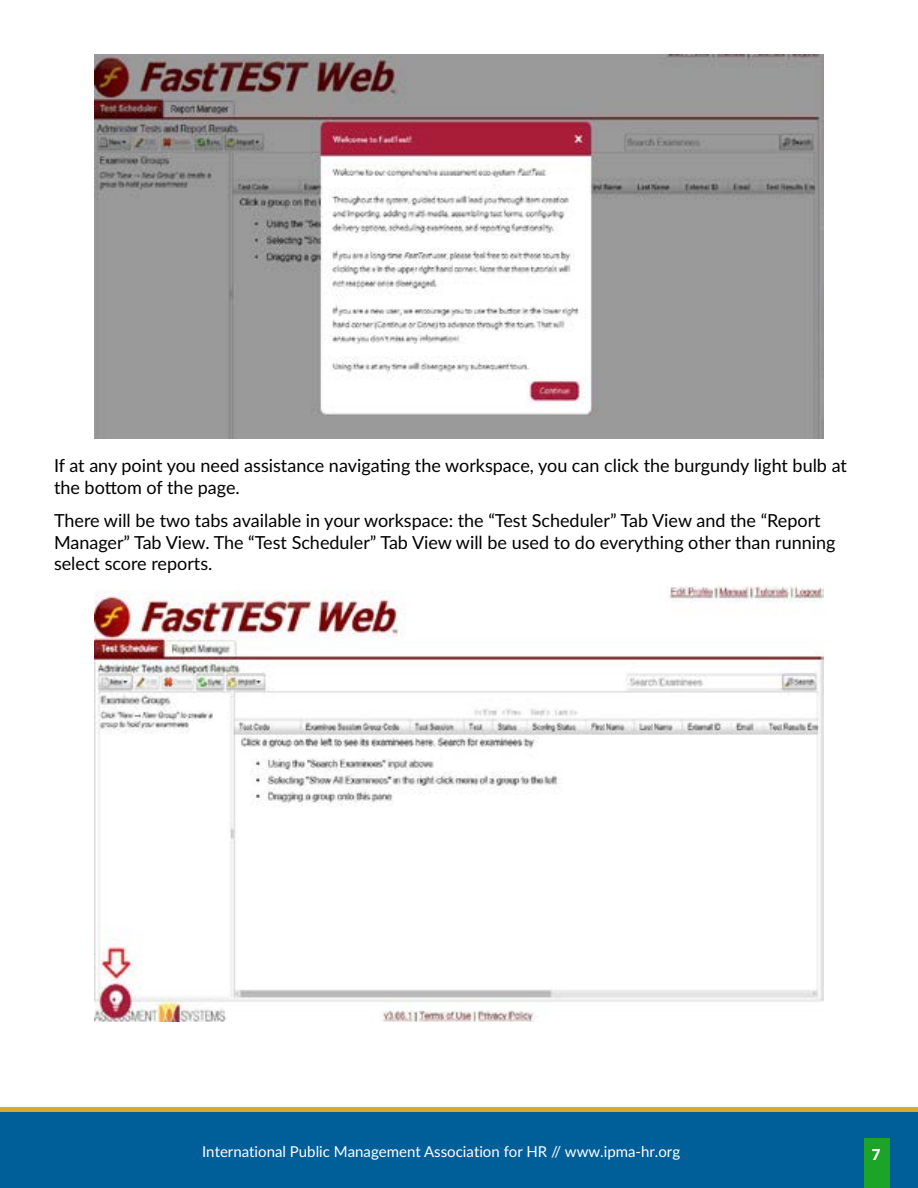
<style>
.page{position:relative;width:918px;height:1188px;background:#fff}
.page>*{position:absolute;margin:0;border:0;box-sizing:border-box;transform-origin:0 0}
.t1{font:18px/21.6px "Lato";color:#000}
.t2{font:15px "Lato";color:#fff}
.t3{font:900 15px "Lato";color:#fff}
</style>
<div class="page">
<div style="left:0;top:1112px;width:918px;height:76px;background:#005f99"></div>
<div style="left:0;top:1107px;width:918px;height:5px;background:#dca72d"></div>
<div style="left:864px;top:1138px;width:25px;height:50px;background:#1ca429"></div>
<img style="left:95px;top:54px;width:728px;height:384px">
<img style="left:95px;top:586px;width:728px;height:436px">
<p class="t1" style="left:54px;top:454px;width:795px">If at any point you need assistance navigating the workspace, you can click the burgundy light bulb at the bottom of the page.</p>
<p class="t1" style="left:54px;top:509px;width:783px">There will be two tabs available in your workspace: the “Test Scheduler” Tab View and the “Report<br>Manager” Tab View. The “Test Scheduler” Tab View will be used to do everything other than running select score reports.</p>
<p class="t2" style="left:202px;top:1140px;width:480px">International Public Management Association for HR // www.ipma-hr.org</p>
<p class="t3" style="left:872px;top:1143px;width:10px">7</p>
</div>
